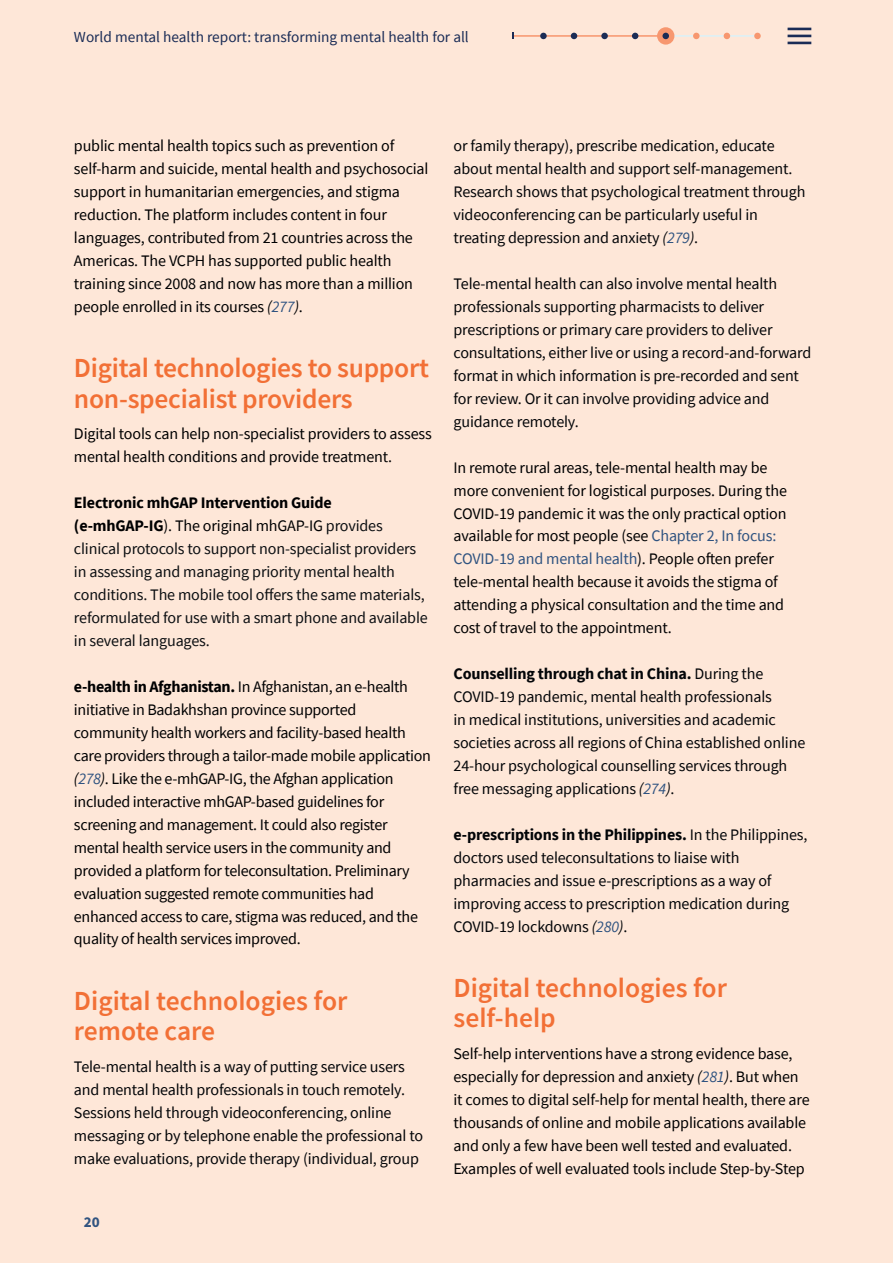
<style>
.page{position:relative;width:893px;height:1263px;background:#fee7d8}
.page>*{position:absolute;margin:0;border:0;box-sizing:border-box;transform-origin:0 0}
.t1{font:600 27.6px/30.6px "Source Sans Pro";letter-spacing:-.005em;color:#f27036}
.t2{font:600 27.6px "Source Sans Pro";color:#f27036}
.t3{font:16.05px/23px "Source Sans Pro";letter-spacing:-.01em;color:#000001}
.t4{font:16.05px/23px "Source Sans Pro";letter-spacing:-.01em;color:#030508}
.t5{font:16.05px/23px "Source Sans Pro";letter-spacing:-.01em;color:#0c0f12}
.t6{font:15.3px "Source Sans Pro";color:#1a2c56}
.t7{font:700 15px "Source Sans Pro";color:#315480}
.s1{font-style:italic}
.s2{font-style:italic;color:#2f5380}
.s3{font-style:inherit}
.s4{font-weight:700;color:#000001}
.s5{color:#000001}
.s6{font-weight:700}
.s7{color:#2f5380}
</style>
<div class="page">
<hr style="left:788px;top:42px;width:23px;height:2px;background:#1a2c56">
<hr style="left:788px;top:28px;width:23px;height:2px;background:#1a2c56">
<hr style="left:788px;top:35px;width:23px;height:2px;background:#1a2c56">
<hr style="left:666px;top:35px;width:90px;height:2px;background:#dbf1f8">
<div style="left:657px;top:27px;width:17px;height:18px;background:#f7976f;border-radius:50%"></div>
<hr style="left:512px;top:35px;width:154px;height:2px;background:#f7976f">
<div style="left:540px;top:33px;width:7px;height:6px;background:#1a2c56;border-radius:50%"></div>
<div style="left:693px;top:33px;width:7px;height:6px;background:#f7976f;border-radius:50%"></div>
<svg style="left:632px;top:33px;width:6px;height:6px"></svg>
<div style="left:754px;top:33px;width:7px;height:6px;background:#f7976f;border-radius:50%"></div>
<svg style="left:571px;top:33px;width:6px;height:6px"></svg>
<div style="left:601px;top:33px;width:7px;height:6px;background:#1a2c56;border-radius:50%"></div>
<svg style="left:724px;top:33px;width:6px;height:6px"></svg>
<div style="left:662px;top:33px;width:7px;height:6px;background:#1a2c56;border-radius:50%"></div>
<svg style="left:512px;top:33px;width:2px;height:6px"></svg>
<p class="t6" style="left:74px;top:27px;width:396px">World mental health report: transforming mental health for all</p>
<p class="t3" style="left:74px;top:134px;width:356px">public mental health topics such as prevention of self-harm and suicide, mental health and psychosocial support in humanitarian emergencies, and stigma reduction. The platform includes content in four languages, contributed from 21 countries across the Americas. The VCPH has supported public health training since 2008 and now has more than a million people enrolled in its courses <span class="s1">(</span><span class="s2">277</span><span class="s1">)</span>.</p>
<h1 class="t1" style="left:74px;top:352px;width:357px">Digital technologies to support <span class="s3">non-specialist</span> providers</h1>
<p class="t3" style="left:74px;top:422px;width:359px">Digital tools can help non-specialist providers to assess mental health conditions and provide treatment.</p>
<p class="t5" style="left:74px;top:491px;width:355px"><span class="s4">Electronic mhGAP Intervention Guide (e-mhGAP-IG</span><span class="s5">). The original mhGAP-IG</span> provides clinical protocols to support non-specialist providers in assessing and managing priority mental health conditions. The mobile tool offers the same materials, reformulated for use with a smart phone and available in several languages.</p>
<p class="t3" style="left:74px;top:675px;width:358px"><span class="s6">e-health in Afghanistan.</span> In Afghanistan, an e-health initiative in Badakhshan province supported community health workers and facility-based health care providers through a tailor-made mobile application <span class="s1">(</span><span class="s2">278</span><span class="s1">)</span>. Like the e-mhGAP-IG, the Afghan application included interactive mhGAP-based guidelines for screening and management. It could also register mental health service users in the community and provided a platform for teleconsultation. Preliminary evaluation suggested remote communities had enhanced access to care, stigma was reduced, and the quality of health services improved.</p>
<h1 class="t1" style="left:74px;top:985px;width:275px">Digital technologies for remote care</h1>
<p class="t4" style="left:74px;top:1055px;width:351px">Tele-mental health is a way of putting service users and mental health professionals in touch remotely.<br>Sessions held through videoconferencing, online messaging or by telephone enable the professional to make evaluations, provide therapy (individual, group</p>
<p class="t7" style="left:84px;top:1212px;width:17px">20</p>
<p class="t4" style="left:453px;top:134px;width:353px">or family therapy), prescribe medication, educate about mental health and support self-management.<br>Research shows that psychological treatment through videoconferencing can be particularly useful in treating depression and anxiety <span class="s1">(</span><span class="s2">279</span><span class="s1">)</span>.</p>
<p class="t4" style="left:453px;top:272px;width:359px">Tele-mental health can also involve mental health professionals supporting pharmacists to deliver prescriptions or primary care providers to deliver consultations, either live or using a record-and-forward format in which information is pre-recorded and sent for review. Or it can involve providing advice and guidance remotely.</p>
<p class="t3" style="left:453px;top:456px;width:335px">In remote rural areas, tele-mental health may be more convenient for logistical purposes. During the COVID-19 pandemic it was the only practical option available for most people (see <span class="s7">Chapter 2, In focus:<br>COVID-19 and mental health</span>). People often prefer tele-mental health because it avoids the stigma of attending a physical consultation and the time and cost of travel to the appointment.</p>
<p class="t4" style="left:453px;top:662px;width:353px"><span class="s6">Counselling through chat in China.</span> During the COVID-19 pandemic, mental health professionals<br>in medical institutions, universities and academic societies across all regions of China established online 24-hour psychological counselling services through free messaging applications <span class="s1">(</span><span class="s2">274</span><span class="s1">)</span>.</p>
<p class="t4" style="left:453px;top:823px;width:355px"><span class="s6">e-prescriptions in the Philippines.</span> In the Philippines, doctors used teleconsultations to liaise with pharmacies and issue e-prescriptions as a way of improving access to prescription medication during COVID-19 lockdowns <span class="s1">(</span><span class="s2">280</span><span class="s1">)</span>.</p>
<h1 class="t1" style="left:453px;top:972px;width:275px">Digital technologies for</h1>
<h1 class="t2" style="left:453px;top:1001px;width:104px">self-help</h1>
<p class="t3" style="left:453px;top:1042px;width:358px">Self-help interventions have a strong evidence base, especially for depression and anxiety <span class="s1">(</span><span class="s2">281</span><span class="s1">)</span>. But when it comes to digital self-help for mental health, there are thousands of online and mobile applications available and only a few have been well tested and evaluated.<br>Examples of well evaluated tools include Step-by-Step</p>
</div>
